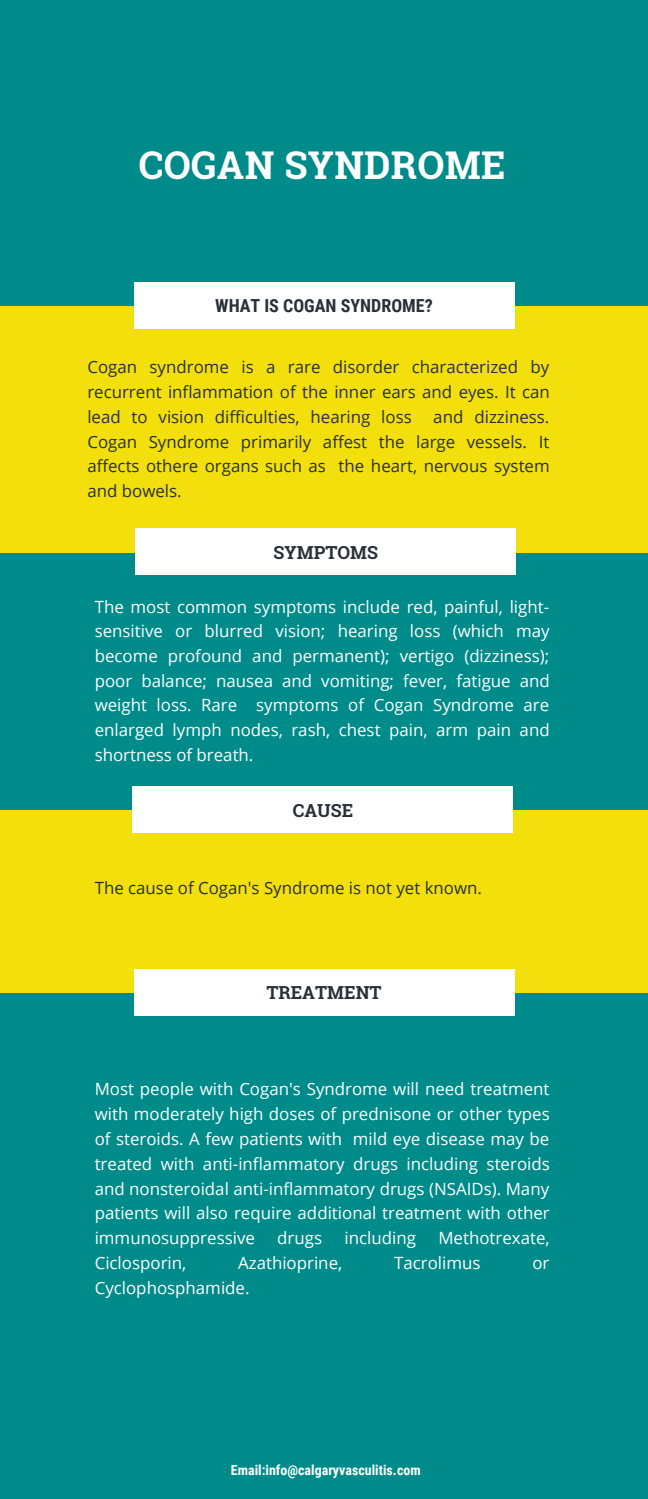
<style>
.page{position:relative;width:648px;height:1499px;background:#fff}
.page>*{position:absolute;margin:0;border:0;box-sizing:border-box;transform-origin:0 0}
.t1{font:700 38.25px "Roboto Slab";letter-spacing:.01em;color:#fff}
.t2{font:700 18px "Roboto Slab";color:#293039}
.t3{font:700 18px "Roboto Condensed";color:#293039}
.t4{font:16.88px/25px "Open Sans";color:#fff;text-align:justify}
.t5{font:16.88px/24.8px "Open Sans";color:#293039;text-align:justify}
.t6{font:700 13.95px "Roboto Condensed";color:#fff}
</style>
<div class="page">
<div style="left:0;top:0;width:648px;height:1498px;background:#008b8b"></div>
<div style="left:0;top:306px;width:648px;height:246px;background:#f2df0c"></div>
<div style="left:134px;top:283px;width:380px;height:46px;background:#fff"></div>
<div style="left:136px;top:528px;width:380px;height:47px;background:#fff"></div>
<div style="left:0;top:810px;width:648px;height:182px;background:#f2df0c"></div>
<div style="left:134px;top:969px;width:380px;height:46px;background:#fff"></div>
<div style="left:133px;top:786px;width:380px;height:47px;background:#fff"></div>
<h1 class="t1" style="left:139px;top:139px;width:368px">COGAN SYNDROME</h1>
<p class="t3" style="left:215px;top:296px;width:219px">WHAT IS COGAN SYNDROME?</p>
<p class="t5" style="left:87px;top:354px;width:464px">Cogan syndrome is a rare disorder characterized by recurrent inflammation of the inner ears and eyes. It can lead to vision difficulties, hearing loss</p>
<p class="t5" style="left:87px;top:404px;width:464px;text-indent:346px">and dizziness.<br>Cogan Syndrome primarily affest the large vessels. It affects othere organs such as the heart, nervous system and bowels.</p>
<p class="t2" style="left:274px;top:540px;width:106px">SYMPTOMS</p>
<p class="t4" style="left:95px;top:594px;width:457px">The most common symptoms include red, painful, light&shy;sensitive or blurred vision; hearing loss (which may become profound and permanent); vertigo (dizziness); poor balance; nausea and vomiting; fever, fatigue and weight loss. Rare symptoms of Cogan Syndrome are enlarged lymph nodes, rash, chest pain, arm pain and shortness of breath.</p>
<p class="t2" style="left:293px;top:798px;width:62px">CAUSE</p>
<p class="t5" style="left:95px;top:875px;width:389px">The cause of Cogan's Syndrome is not yet known.</p>
<p class="t2" style="left:266px;top:980px;width:117px">TREATMENT</p>
<p class="t4" style="left:95px;top:1075px;width:457px">Most people with Cogan's Syndrome will need treatment with moderately high doses of prednisone or other types of steroids. A few patients with mild eye disease may be treated with anti-inflammatory drugs including steroids and nonsteroidal anti-inflammatory drugs (NSAIDs). Many patients will also require additional treatment with other immunosuppressive</p>
<p class="t4" style="left:277px;top:1225px;width:46px">drugs</p>
<p class="t4" style="left:345px;top:1225px;width:73px">including</p>
<p class="t4" style="left:438px;top:1225px;width:113px">Methotrexate,</p>
<p class="t4" style="left:95px;top:1250px;width:93px">Ciclosporin,</p>
<p class="t4" style="left:238px;top:1250px;width:106px">Azathioprine,</p>
<p class="t4" style="left:394px;top:1250px;width:88px">Tacrolimus</p>
<p class="t4" style="left:532px;top:1250px;width:19px">or</p>
<p class="t4" style="left:95px;top:1275px;width:156px">Cyclophosphamide.</p>
<p class="t6" style="left:231px;top:1462px;width:191px">Email:info@calgaryvasculitis.com</p>
</div>
